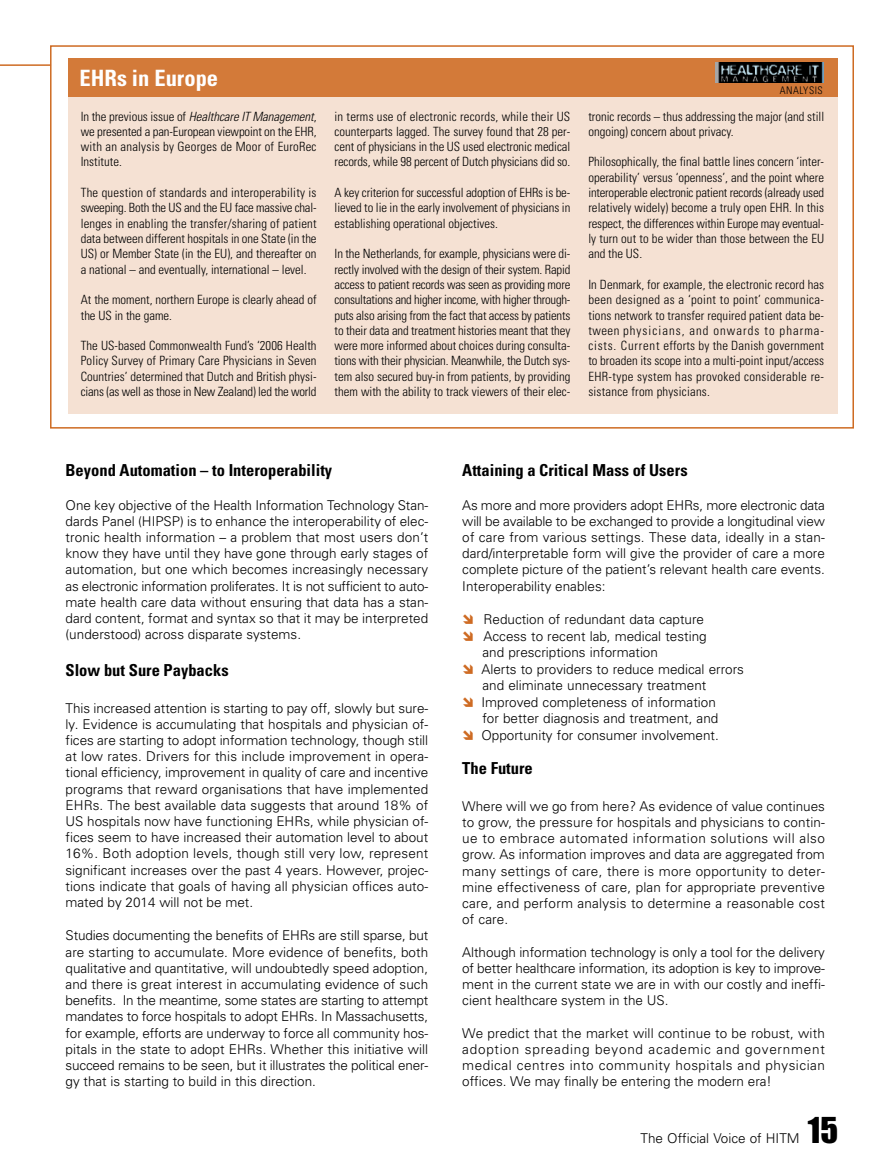
<style>
.page{position:relative;width:893px;height:1174px;background:#fff}
.page>*{position:absolute;margin:0;border:0;box-sizing:border-box;transform-origin:0 0}
.t1{font:33px "Impact";color:#000}
.t2{font:700 condensed 22.5px "Univers";color:#fff}
.t3{font:700 condensed 16.5px "Univers";color:#000}
.t4{font:300 13.5px/16.2px "Univers";color:#000;text-align:justify}
.t5{font:300 condensed 12.75px/15.3px "Univers";color:#000;text-align:justify}
.t6{font:300 condensed 10.5px "Univers";letter-spacing:.045em;color:#000}
.s1{font-style:italic}
</style>
<div class="page">
<div style="left:50px;top:45px;width:804px;height:383px;border:2px solid #ce6b23"></div>
<svg style="left:0;top:64px;width:53px;height:3px"></svg>
<div style="left:68px;top:58px;width:769px;height:39px;background:#d37a39"></div>
<div style="left:68px;top:97px;width:769px;height:317px;background:#f5e1d3"></div>
<img style="left:716px;top:62px;width:107px;height:21px">
<p class="t2" style="left:79px;top:69px;width:140px">EHRs in Europe</p>
<p class="t5" style="left:81px;top:109px;width:237px">In the previous issue of <span class="s1">Healthcare IT Management</span>, we presented a pan-European viewpoint on the EHR, with an analysis by Georges de Moor of EuroRec Institute.</p>
<p class="t5" style="left:81px;top:186px;width:237px">The question of standards and interoperability is sweeping. Both the US and the EU face massive chal&shy;lenges in enabling the transfer/sharing of patient data between different hospitals in one State (in the US) or Member State (in the EU), and thereafter on a national – and eventually, international – level.</p>
<p class="t5" style="left:81px;top:293px;width:237px">At the moment, northern Europe is clearly ahead of the US in the game.</p>
<p class="t5" style="left:81px;top:339px;width:237px">The US-based Commonwealth Fund’s ‘2006 Health Policy Survey of Primary Care Physicians in Seven Countries’ determined that Dutch and British physi&shy;cians (as well as those in New Zealand) led the world</p>
<p class="t5" style="left:335px;top:109px;width:237px">in terms use of electronic records, while their US counterparts lagged. The survey found that 28 per&shy;cent of physicians in the US used electronic medical records, while 98 percent of Dutch physicians did so.</p>
<p class="t5" style="left:335px;top:186px;width:237px">A key criterion for successful adoption of EHRs is be&shy;lieved to lie in the early involvement of physicians in establishing operational objectives.</p>
<p class="t5" style="left:335px;top:247px;width:237px">In the Netherlands, for example, physicians were di&shy;rectly involved with the design of their system. Rapid access to patient records was seen as providing more consultations and higher income, with higher through&shy;puts also arising from the fact that access by patients to their data and treatment histories meant that they were more informed about choices during consulta&shy;tions with their physician. Meanwhile, the Dutch sys&shy;tem also secured buy-in from patients, by providing them with the ability to track viewers of their elec-</p>
<p class="t6" style="left:780px;top:86px;width:44px">ANALYSIS</p>
<p class="t5" style="left:588px;top:109px;width:237px">tronic records – thus addressing the major (and still ongoing) concern about privacy.</p>
<p class="t5" style="left:588px;top:155px;width:237px">Philosophically, the final battle lines concern ‘inter&shy;operability’ versus ‘openness’, and the point where interoperable electronic patient records (already used relatively widely) become a truly open EHR. In this respect, the differences within Europe may eventual&shy;ly turn out to be wider than those between the EU and the US.</p>
<p class="t5" style="left:588px;top:278px;width:237px">In Denmark, for example, the electronic record has been designed as a ‘point to point’ communica&shy;tions network to transfer required patient data be&shy;tween physicians, and onwards to pharma&shy;cists. Current efforts by the Danish government to broaden its scope into a multi-point input/access EHR-type system has provoked considerable re&shy;sistance from physicians.</p>
<p class="t3" style="left:66px;top:464px;width:268px">Beyond Automation – to Interoperability</p>
<p class="t4" style="left:66px;top:498px;width:364px">One key objective of the Health Information Technology Stan&shy;dards Panel (HIPSP) is to enhance the interoperability of elec&shy;tronic health information – a problem that most users don’t know they have until they have gone through early stages of automation, but one which becomes increasingly necessary as electronic information proliferates. It is not sufficient to auto&shy;mate health care data without ensuring that data has a stan&shy;dard content, format and syntax so that it may be interpreted (understood) across disparate systems.</p>
<p class="t3" style="left:66px;top:664px;width:165px">Slow but Sure Paybacks</p>
<p class="t4" style="left:66px;top:701px;width:364px">This increased attention is starting to pay off, slowly but sure&shy;ly. Evidence is accumulating that hospitals and physician of&shy;fices are starting to adopt information technology, though still at low rates. Drivers for this include improvement in opera&shy;tional efficiency, improvement in quality of care and incentive programs that reward organisations that have implemented EHRs. The best available data suggests that around 18% of US hospitals now have functioning EHRs, while physician of&shy;fices seem to have increased their automation level to about 16%. Both adoption levels, though still very low, represent significant increases over the past 4 years. However, projec&shy;tions indicate that goals of having all physician offices auto&shy;mated by 2014 will not be met.</p>
<p class="t4" style="left:66px;top:928px;width:364px">Studies documenting the benefits of EHRs are still sparse, but are starting to accumulate. More evidence of benefits, both qualitative and quantitative, will undoubtedly speed adoption, and there is great interest in accumulating evidence of such benefits. In the meantime, some states are starting to attempt mandates to force hospitals to adopt EHRs. In Massachusetts, for example, efforts are underway to force all community hos&shy;pitals in the state to adopt EHRs. Whether this initiative will succeed remains to be seen, but it illustrates the political ener&shy;gy that is starting to build in this direction.</p>
<p class="t3" style="left:462px;top:464px;width:227px">Attaining a Critical Mass of Users</p>
<p class="t4" style="left:462px;top:498px;width:364px">As more and more providers adopt EHRs, more electronic data will be available to be exchanged to provide a longitudinal view of care from various settings. These data, ideally in a stan&shy;dard/interpretable form will give the provider of care a more complete picture of the patient’s relevant health care events.<br>Interoperability enables:</p>
<p class="t4" style="left:481px;top:612px;width:264px;line-height:16.6px;text-align:left">Reduction of redundant data capture Access to recent lab, medical testing<br>and prescriptions information<br>Alerts to providers to reduce medical errors and eliminate unnecessary treatment Improved completeness of information<br>for better diagnosis and treatment, and Opportunity for consumer involvement.</p>
<p class="t3" style="left:462px;top:762px;width:72px">The Future</p>
<p class="t4" style="left:462px;top:799px;width:364px">Where will we go from here? As evidence of value continues to grow, the pressure for hospitals and physicians to contin&shy;ue to embrace automated information solutions will also grow. As information improves and data are aggregated from many settings of care, there is more opportunity to deter&shy;mine effectiveness of care, plan for appropriate preventive care, and perform analysis to determine a reasonable cost of care.</p>
<p class="t4" style="left:462px;top:945px;width:364px">Although information technology is only a tool for the delivery of better healthcare information, its adoption is key to improve&shy;ment in the current state we are in with our costly and ineffi&shy;cient healthcare system in the US.</p>
<p class="t4" style="left:462px;top:1026px;width:364px">We predict that the market will continue to be robust, with adoption spreading beyond academic and government medical centres into community hospitals and physician offices. We may finally be entering the modern era!</p>
<p class="t4" style="left:641px;top:1131px;width:160px">The Official Voice of HITM</p>
<p class="t1" style="left:808px;top:1112px;width:32px">15</p>
</div>
